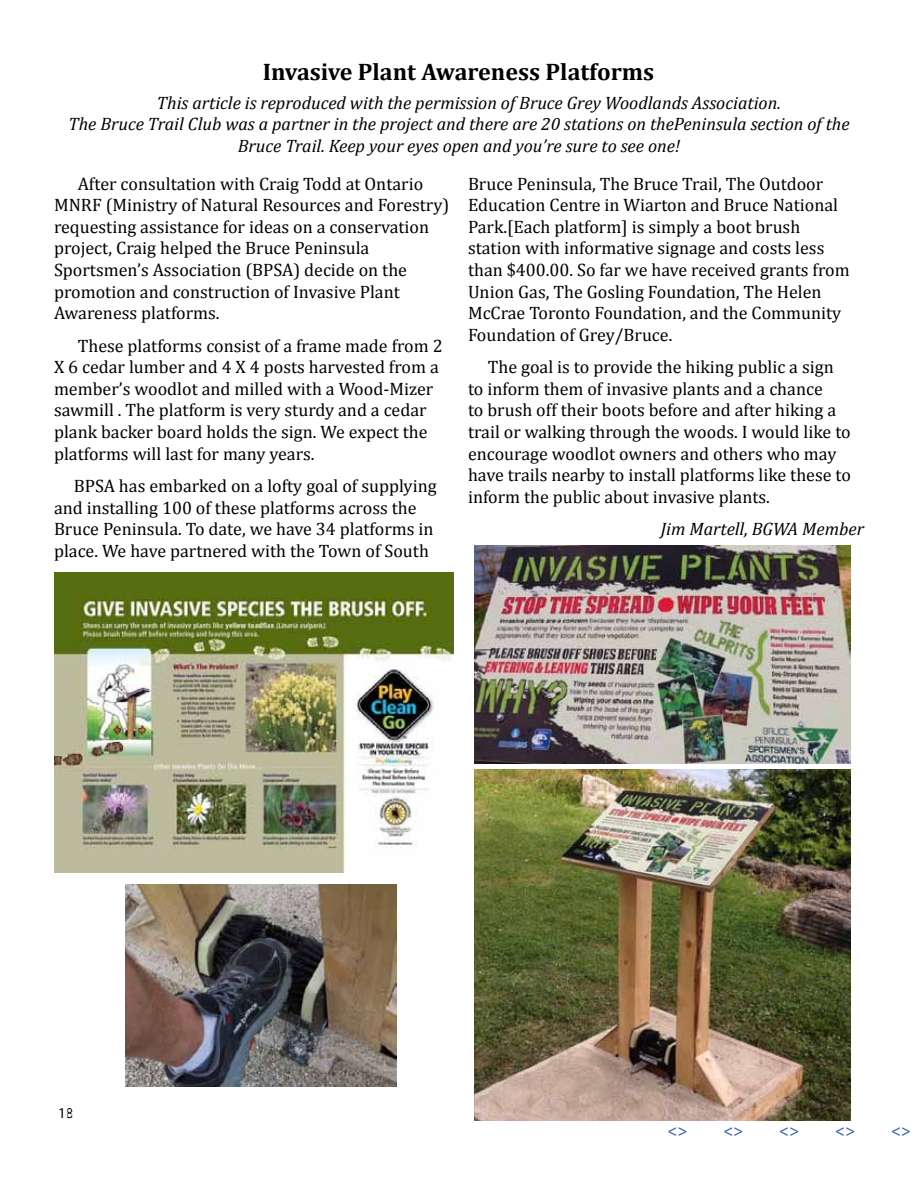
<style>
.page{position:relative;width:918px;height:1188px;background:#fff}
.page>*{position:absolute;margin:0;border:0;box-sizing:border-box;transform-origin:0 0}
.t1{font:700 24px "Cambria";color:#000}
.t2{font:18px/21.6px "Cambria";color:#000}
.t3{font:italic 18px "Cambria";color:#000}
.t4{font:italic 600 16.5px "Myriad Pro";color:#406ab1}
.t5{font:15px "Myriad Pro";color:#000}
.s1{font-size:16.5px;color:#fff}
</style>
<div class="page">
<img style="left:474px;top:770px;width:376px;height:350px">
<img style="left:54px;top:572px;width:400px;height:300px">
<img style="left:475px;top:545px;width:375px;height:218px">
<img style="left:125px;top:884px;width:272px;height:203px">
<h1 class="t1" style="left:263px;top:55px;width:393px">Invasive Plant Awareness Platforms</h1>
<p class="t3" style="left:157px;top:90px;width:626px">This article is reproduced with the permission of Bruce Grey Woodlands Association.</p>
<p class="t3" style="left:68px;top:111px;width:783px">The Bruce Trail Club was a partner in the project and there are 20 stations on thePeninsula section of the</p>
<p class="t3" style="left:238px;top:133px;width:444px">Bruce Trail. Keep your eyes open and you’re sure to see one!</p>
<p class="t2" style="left:54px;top:172px;width:397px;text-indent:24px">After consultation with Craig Todd at Ontario MNRF (Ministry of Natural Resources and Forestry) requesting assistance for ideas on a conservation project, Craig helped the Bruce Peninsula Sportsmen’s Association (BPSA) decide on the promotion and construction of Invasive Plant Awareness platforms.</p>
<p class="t2" style="left:54px;top:334px;width:390px;text-indent:24px">These platforms consist of a frame made from 2<br>X 6 cedar lumber and 4 X 4 posts harvested from a member’s woodlot and milled with a Wood-Mizer sawmill . The platform is very sturdy and a cedar plank backer board holds the sign. We expect the platforms will last for many years.</p>
<p class="t2" style="left:54px;top:475px;width:384px;text-indent:20px">BPSA has embarked on a lofty goal of supplying and installing 100 of these platforms across the Bruce Peninsula. To date, we have 34 platforms in place. We have partnered with the Town of South</p>
<p class="t2" style="left:468px;top:172px;width:383px">Bruce Peninsula, The Bruce Trail, The Outdoor Education Centre in Wiarton and Bruce National Park.[Each platform] is simply a boot brush station with informative signage and costs less than $400.00. So far we have received grants from Union Gas, The Gosling Foundation, The Helen McCrae Toronto Foundation, and the Community Foundation of Grey/Bruce.</p>
<p class="t2" style="left:468px;top:356px;width:385px;text-indent:20px">The goal is to provide the hiking public a sign to inform them of invasive plants and a chance<br>to brush off their boots before and after hiking a trail or walking through the woods. I would like to encourage woodlot owners and others who may have trails nearby to install platforms like these to inform the public about invasive plants.</p>
<p class="t3" style="left:661px;top:516px;width:205px">Jim Martell, BGWA Member</p>
<p class="t5" style="left:58px;top:1104px;width:23px">18<span class="s1">18</span></p>
<p class="t4" style="left:668px;top:1120px;width:21px">&lt;&gt;</p>
<p class="t4" style="left:723px;top:1120px;width:21px">&lt;&gt;</p>
<p class="t4" style="left:779px;top:1120px;width:21px">&lt;&gt;</p>
<p class="t4" style="left:835px;top:1120px;width:21px">&lt;&gt;</p>
<p class="t4" style="left:891px;top:1120px;width:21px">&lt;&gt;</p>
</div>
